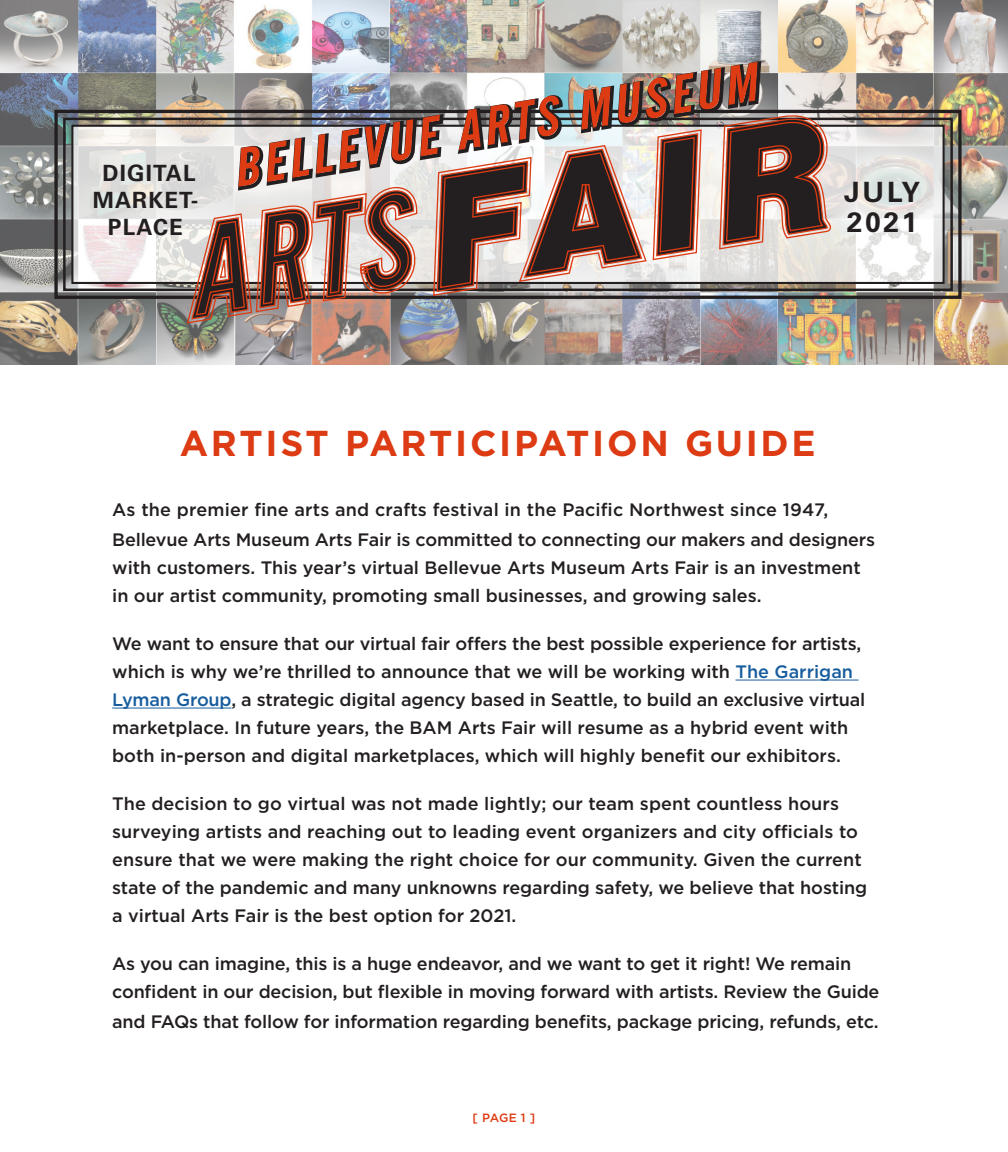
<style>
.page{position:relative;width:1008px;height:1152px;background:#fff}
.page>*{position:absolute;margin:0;border:0;box-sizing:border-box;transform-origin:0 0}
.t1{font:700 36px "Gotham";letter-spacing:.075em;color:#dc3b13}
.t2{font:700 28px/30.8px "Univers LT Std";letter-spacing:.1em;color:#231f20}
.t3{font:700 22.4px "Univers LT Std";letter-spacing:.05em;color:#231f20}
.t4{font:500 18px/28px "Gotham";letter-spacing:-.005em;color:#231f20}
.t5{font:500 12px "Gotham";color:#dc3b13}
.s1{color:#175d9e}
</style>
<div class="page">
<img style="left:0;top:0;width:1008px;height:364px">
<hr style="left:736px;top:680px;width:123px;height:1px;background:#175d9e">
<hr style="left:112px;top:708px;width:119px;height:1px;background:#175d9e">
<svg style="left:74px;top:128px;width:868px;height:153px"></svg>
<div style="left:54px;top:110px;width:908px;height:189px;border:3px solid #231f20"></div>
<img style="left:236px;top:9px;width:527px;height:342px">
<img style="left:239px;top:62px;width:519px;height:57px">
<img style="left:192px;top:119px;width:635px;height:200px">
<svg style="left:186px;top:187px;width:232px;height:137px;background:#a7857c"></svg>
<svg style="left:432px;top:129px;width:270px;height:168px"></svg>
<svg style="left:718px;top:114px;width:113px;height:152px;background:#856c66"></svg>
<p class="t3" style="left:103px;top:160px;width:94px">DIGITAL</p>
<p class="t3" style="left:93px;top:187px;width:107px">MARKET-</p>
<p class="t3" style="left:108px;top:214px;width:76px">PLACE</p>
<p class="t2" style="left:844px;top:177px;width:78px">JULY<br>2021</p>
<p class="t1" style="left:180px;top:420px;width:637px">ARTIST PARTICIPATION GUIDE</p>
<p class="t4" style="left:112px;top:495px;width:764px;line-height:30px">As the premier fine arts and crafts festival in the Pacific Northwest since 1947,<br>Bellevue Arts Museum Arts Fair is committed to connecting our makers and designers</p>
<p class="t4" style="left:112px;top:554px;width:750px">with customers. This year’s virtual Bellevue Arts Museum Arts Fair is an investment in our artist community, promoting small businesses, and growing sales.</p>
<p class="t4" style="left:112px;top:630px;width:755px">We want to ensure that our virtual fair offers the best possible experience for artists, which is why we’re thrilled to announce that we will be working with <span class="s1">The Garrigan Lyman Group</span>, a strategic digital agency based in Seattle, to build an exclusive virtual marketplace. In future years, the BAM Arts Fair will resume as a hybrid event with both in-person and digital marketplaces, which will highly benefit our exhibitors.</p>
<p class="t4" style="left:112px;top:790px;width:751px">The decision to go virtual was not made lightly; our team spent countless hours surveying artists and reaching out to leading event organizers and city officials to ensure that we were making the right choice for our community. Given the current</p>
<p class="t4" style="left:112px;top:874px;width:757px">state of the pandemic and many unknowns regarding safety, we believe that hosting</p>
<p class="t4" style="left:112px;top:902px;width:406px">a virtual Arts Fair is the best option for 2021.</p>
<p class="t4" style="left:112px;top:950px;width:769px">As you can imagine, this is a huge endeavor, and we want to get it right! We remain confident in our decision, but flexible in moving forward with artists. Review the Guide</p>
<p class="t4" style="left:112px;top:1008px;width:768px">and FAQs that follow for information regarding benefits, package pricing, refunds, etc.</p>
<p class="t5" style="left:473px;top:1110px;width:64px">[ PAGE 1 ]</p>
</div>
